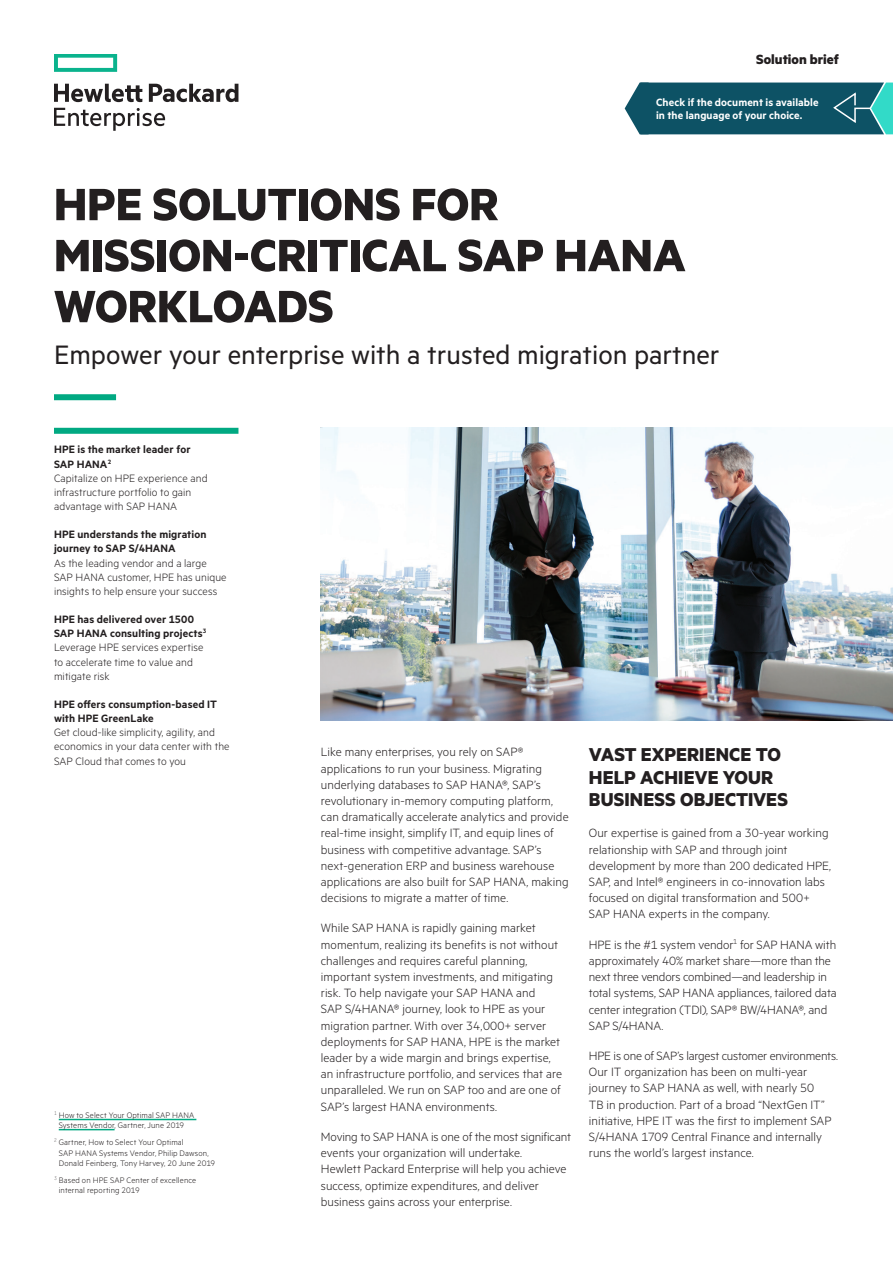
<style>
.page{position:relative;width:893px;height:1263px;background:#fff}
.page>*{position:absolute;margin:0;border:0;box-sizing:border-box;transform-origin:0 0}
.Headline_MetricHPE_B{font:700 51px/51px "Metric HPE";color:#231f20}
.Cover_Subhead_Metric{font:30px "Metric HPE";color:#231f20}
.Body_subheadline_Met{font:700 21px/22.5px "Metric HPE";letter-spacing:.005em;color:#231f20}
.Descriptor_MetricHPE{font:700 15px "Metric HPE";color:#231f20}
.Body_text_MetricHPE{font:300 13.5px/16.2px "Metric HPE";letter-spacing:.005em;color:#231f20}
.Body_text_last_Metri{font:300 13.5px/16.2px "Metric HPE";color:#231f20}
.Sidebar_text_MetricH{font:300 12px/14.2px "Metric HPE";letter-spacing:.005em;color:#231f20}
.Sidebar_header_Metri{font:600 12px/14.2px "Metric HPE";letter-spacing:.01em;color:#231f20}
.Sidebar_header_Metri-2{font:600 12px/13.5px "Metric HPE";letter-spacing:.005em;color:#fff}
.Footnote_MetricHPE_R{font:300 9px/10.2px "Metric HPE";letter-spacing:.015em;color:#231f20}
</style>
<div class="page">
<div style="left:54px;top:394px;width:62px;height:6px;background:#01a982"></div>
<img style="left:321px;top:427px;width:572px;height:293px">
<svg style="left:54px;top:54px;width:63px;height:18px"></svg>
<svg style="left:54px;top:84px;width:184px;height:47px"></svg>
<hr style="left:59px;top:1119px;width:137px;height:1px;background:#01a982">
<hr style="left:59px;top:1129px;width:56px;height:1px;background:#01a982">
<div style="left:54px;top:428px;width:184px;height:6px;background:#01a982"></div>
<svg style="left:625px;top:83px;width:268px;height:51px;background:#196070"></svg>
<p class="Descriptor_MetricHPE" style="left:756px;top:50px;width:84px">Solution brief</p>
<p class="Sidebar_header_Metri-2" style="left:656px;top:95px;width:164px">Check if the document is available in the language of your choice.</p>
<p class="Headline_MetricHPE_B" style="left:54px;top:177px;width:633px">HPE SOLUTIONS FOR<br>MISSION-CRITICAL SAP HANA<br>WORKLOADS</p>
<p class="Cover_Subhead_Metric" style="left:54px;top:337px;width:667px">Empower your enterprise with a trusted migration partner</p>
<p class="Sidebar_header_Metri" style="left:54px;top:442px;width:138px">HPE is the market leader for<br>SAP HANA<sup>2</sup></p>
<p class="Sidebar_text_MetricH" style="left:54px;top:470px;width:155px">Capitalize on HPE experience and infrastructure portfolio to gain advantage with SAP HANA</p>
<p class="Sidebar_header_Metri" style="left:54px;top:527px;width:154px">HPE understands the migration journey to SAP S/4HANA</p>
<p class="Sidebar_text_MetricH" style="left:54px;top:555px;width:174px">As the leading vendor and a large<br>SAP HANA customer, HPE has unique insights to help ensure your success</p>
<p class="Sidebar_header_Metri" style="left:54px;top:612px;width:154px">HPE has delivered over 1500<br>SAP HANA consulting projects<sup>3</sup></p>
<p class="Sidebar_text_MetricH" style="left:54px;top:640px;width:151px">Leverage HPE services expertise to accelerate time to value and mitigate risk</p>
<p class="Sidebar_header_Metri" style="left:54px;top:696px;width:165px">HPE offers consumption-based IT with HPE GreenLake</p>
<p class="Sidebar_text_MetricH" style="left:54px;top:725px;width:177px">Get cloud-like simplicity, agility, and economics in your data center with the<br>SAP Cloud that comes to you</p>
<p class="Footnote_MetricHPE_R" style="left:54px;top:1110px;width:142px;text-align:center"><sup>1</sup> How to Select Your Optimal SAP HANA<br>Systems Vendor, Gartner, June 2019</p>
<p class="Footnote_MetricHPE_R" style="left:59px;top:1137px;width:158px;text-indent:-5px"><sup>2</sup> Gartner, How to Select Your Optimal<br>SAP HANA Systems Vendor, Philip Dawson,<br>Donald Feinberg, Tony Harvey, 20 June 2019</p>
<p class="Footnote_MetricHPE_R" style="left:59px;top:1174px;width:139px;text-indent:-5px"><sup>3</sup> Based on HPE SAP Center of excellence internal reporting 2019</p>
<p class="Body_text_MetricHPE" style="left:321px;top:743px;width:249px">Like many enterprises, you rely on SAP® applications to run your business. Migrating underlying databases to SAP HANA®, SAP’s revolutionary in-memory computing platform, can dramatically accelerate analytics and provide real-time insight, simplify IT, and equip lines of business with competitive advantage. SAP’s next-generation ERP and business warehouse applications are also built for SAP HANA, making decisions to migrate a matter of time.</p>
<p class="Body_text_MetricHPE" style="left:321px;top:919px;width:243px">While SAP HANA is rapidly gaining market momentum, realizing its benefits is not without challenges and requires careful planning, important system investments, and mitigating risk. To help navigate your SAP HANA and<br>SAP S/4HANA® journey, look to HPE as your migration partner. With over 34,000+ server deployments for SAP HANA, HPE is the market leader by a wide margin and brings expertise, an infrastructure portfolio, and services that are unparalleled. We run on SAP too and are one of SAP’s largest HANA environments.</p>
<p class="Body_text_last_Metri" style="left:321px;top:1128px;width:252px">Moving to SAP HANA is one of the most significant events your organization will undertake.<br>Hewlett Packard Enterprise will help you achieve success, optimize expenditures, and deliver business gains across your enterprise.</p>
<p class="Body_subheadline_Met" style="left:589px;top:743px;width:201px">VAST EXPERIENCE TO<br>HELP ACHIEVE YOUR<br>BUSINESS OBJECTIVES</p>
<p class="Body_text_MetricHPE" style="left:589px;top:824px;width:244px">Our expertise is gained from a 30-year working relationship with SAP and through joint development by more than 200 dedicated HPE, SAP, and Intel® engineers in co-innovation labs focused on digital transformation and 500+ SAP HANA experts in the company.</p>
<p class="Body_text_MetricHPE" style="left:589px;top:936px;width:249px">HPE is the #1 system vendor<sup>1</sup> for SAP HANA with approximately 40% market share—more than the next three vendors combined—and leadership in total systems, SAP HANA appliances, tailored data center integration (TDI), SAP® BW/4HANA®, and SAP S/4HANA.</p>
<p class="Body_text_MetricHPE" style="left:589px;top:1047px;width:251px">HPE is one of SAP’s largest customer environments.<br>Our IT organization has been on multi-year journey to SAP HANA as well, with nearly 50<br>TB in production. Part of a broad “NextGen IT” initiative, HPE IT was the first to implement SAP S/4HANA 1709 Central Finance and internally runs the world’s largest instance.</p>
</div>
